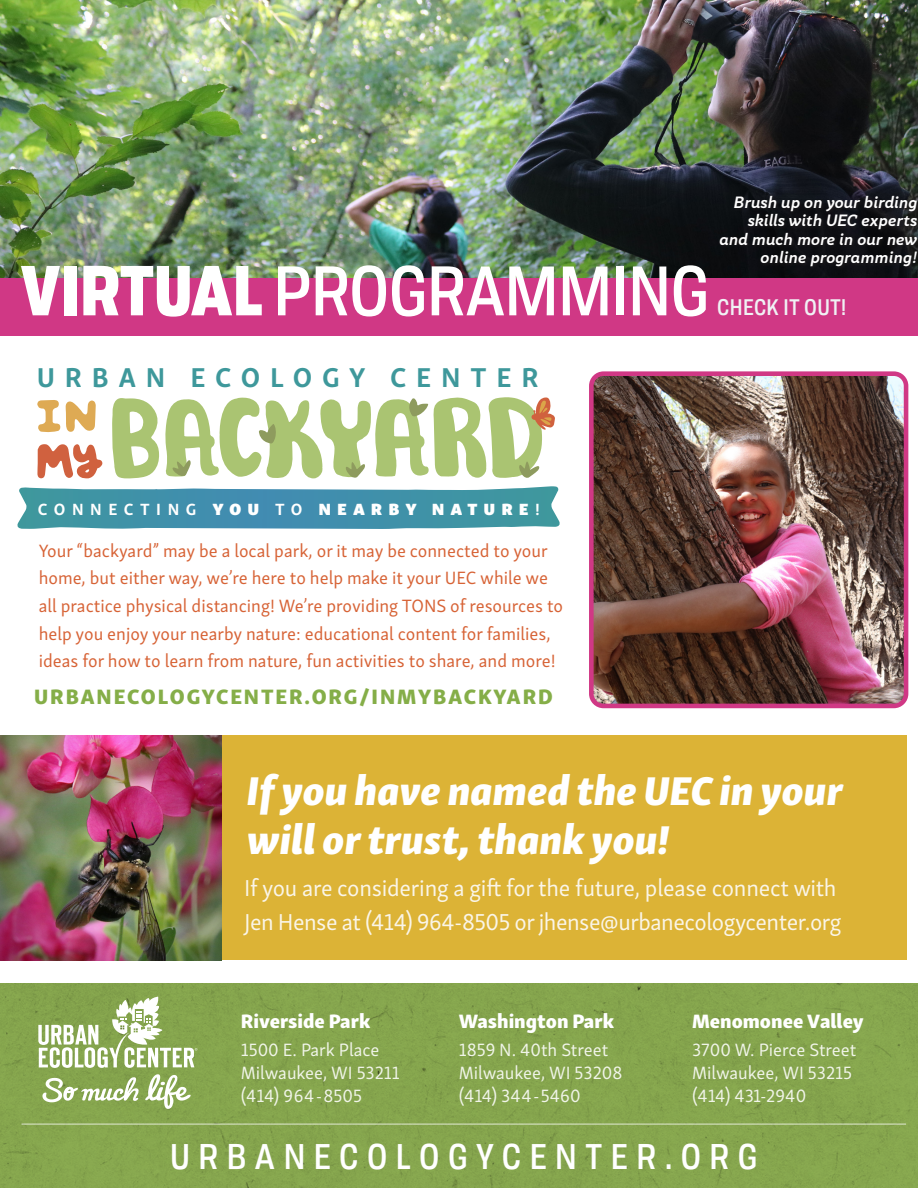
<style>
.page{position:relative;width:918px;height:1188px;background:#fff}
.page>*{position:absolute;margin:0;border:0;box-sizing:border-box;transform-origin:0 0}
.t1{font:500 68.85px "Tofino Pro Personal Narrow";color:#fff}
.t2{font:41.25px/48.9px "Skolar Sans Latn Eb It";color:#fff}
.t3{font:500 35.25px "Tofino Pro Personal Narrow";letter-spacing:.245em;color:#fff}
.t4{font:700 28.05px "Skolar Sans Latn";letter-spacing:.35em;color:#3e989b}
.t5{font:23.7px/33.6px "Skolar Sans Latn";letter-spacing:-.02em;color:#faf5e8}
.t6{font:500 22.2px "Tofino Pro Personal Narrow";letter-spacing:.02em;color:#f0f1f4}
.t7{font:21.45px "Skolar Sans Latn Eb";letter-spacing:.09em;color:#85ae48}
.t8{font:19.95px "Skolar Sans Latn Eb";color:#fff}
.t9{font:18.3px/27.6px "Skolar Sans Latn";color:#d76336}
.t10{font:18.3px/23px "Skolar Sans Latn";color:#f0f4e8}
.t11{font:16.65px "Skolar Sans Latn Bl";letter-spacing:.395em;color:#fff}
.t12{font:italic 700 15.3px/18.3px "Skola Sans";color:#fff;text-align:right}
.s1{font-weight:900}
.s2{font-family:"Skolar Sans Latn";font-weight:700}
</style>
<div class="page">
<img style="left:0;top:0;width:918px;height:278px">
<div style="left:0;top:983px;width:918px;height:205px;background:#86a54d"></div>
<hr style="left:22px;top:1123px;width:884px;height:2px;background:#fff">
<div style="left:0;top:735px;width:906px;height:225px;background:#dcb336"></div>
<img style="left:0;top:735px;width:222px;height:225px">
<svg style="left:42px;top:1074px;width:149px;height:35px"></svg>
<svg style="left:38px;top:997px;width:159px;height:71px"></svg>
<div style="left:718px;top:194px;width:200px;height:76px;background:#111115"></div>
<div style="left:0;top:278px;width:918px;height:57px;background:#d03885"></div>
<svg style="left:17px;top:486px;width:543px;height:43px;background:#549db1"></svg>
<svg style="left:112px;top:397px;width:443px;height:82px"></svg>
<svg style="left:37px;top:400px;width:23px;height:33px"></svg>
<svg style="left:66px;top:401px;width:30px;height:31px"></svg>
<svg style="left:37px;top:444px;width:66px;height:34px"></svg>
<img style="left:595px;top:377px;width:307px;height:325px">
<div style="left:589px;top:371px;width:319px;height:337px;border:5px solid #d03885;border-radius:12px"></div>
<p class="t1" style="left:20px;top:240px;width:690px"><span class="s1">VIRTUAL</span> PROGRAMMING</p>
<p class="t12" style="left:719px;top:193px;width:199px">Brush up on your birding skills with UEC experts and much more in our new online programming!</p>
<p class="t6" style="left:717px;top:291px;width:130px">CHECK IT OUT!</p>
<p class="t4" style="left:37px;top:354px;width:503px">URBAN ECOLOGY CENTER</p>
<p class="t11" style="left:38px;top:494px;width:503px"><span class="s2">CONNECTING</span> YOU <span class="s2">TO</span> NEARBY NATURE<span class="s2">!</span></p>
<p class="t9" style="left:39px;top:535px;width:526px">Your “backyard” may be a local park, or it may be connected to your home, but either way, we’re here to help make it your UEC while we all practice physical distancing! We’re providing TONS of resources to help you enjoy your nearby nature: educational content for families, ideas for how to learn from nature, fun activities to share, and more!</p>
<p class="t7" style="left:34px;top:679px;width:520px">URBANECOLOGYCENTER.ORG/INMYBACKYARD</p>
<p class="t2" style="left:247px;top:763px;width:598px">If you have named the UEC in your will or trust, thank you!</p>
<p class="t5" style="left:244px;top:870px;width:599px">If you are considering a gift for the future, please connect with<br>Jen Hense at (414) 964-8505 or jhense@urbanecologycenter.org</p>
<p class="t8" style="left:459px;top:1004px;width:157px">Washington Park</p>
<p class="t10" style="left:459px;top:1037px;width:165px">1859 N. 40th Street<br>Milwaukee, WI 53208 (414) 344-5460</p>
<p class="t3" style="left:170px;top:1130px;width:589px">URBANECOLOGYCENTER.ORG</p>
<p class="t8" style="left:241px;top:1004px;width:131px">Riverside Park</p>
<p class="t10" style="left:241px;top:1037px;width:160px">1500 E. Park Place<br>Milwaukee, WI 53211 (414) 964-8505</p>
<p class="t8" style="left:692px;top:1004px;width:173px">Menomonee Valley</p>
<p class="t10" style="left:692px;top:1037px;width:166px">3700 W. Pierce Street<br>Milwaukee, WI 53215 (414) 431-2940</p>
</div>
